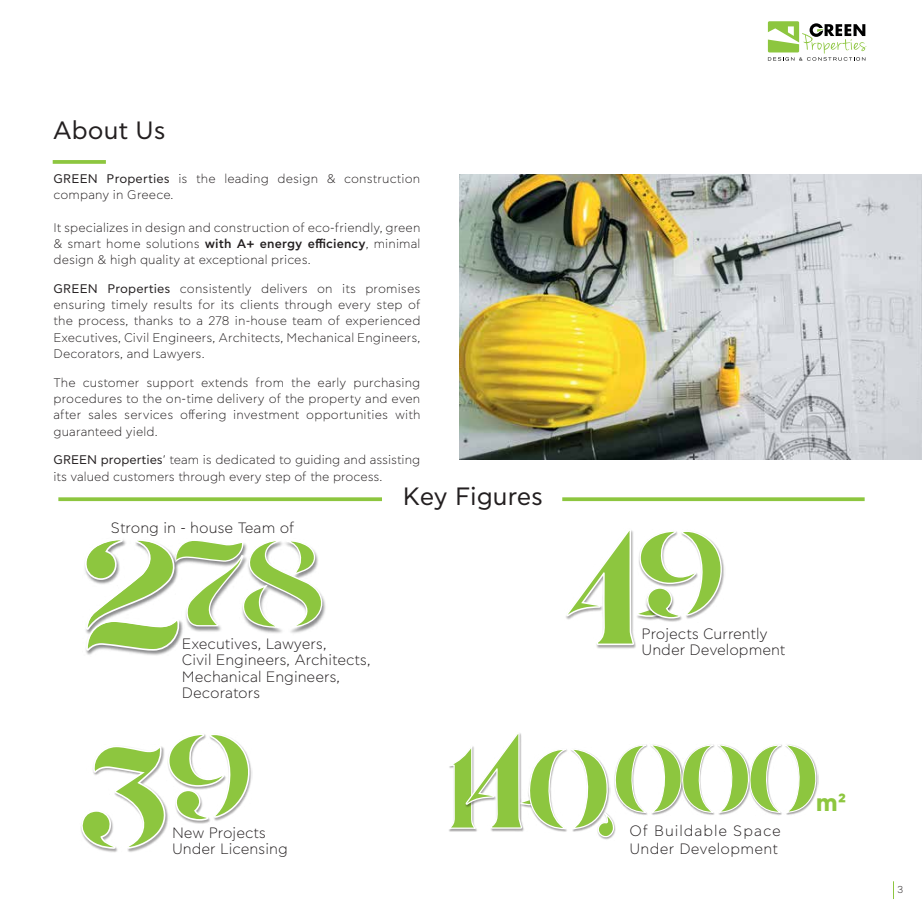
<style>
.page{position:relative;width:922px;height:922px;background:#fff}
.page>*{position:absolute;margin:0;border:0;box-sizing:border-box;transform-origin:0 0}
.t1{font:25px "CF Asty Std";color:#231f20}
.t2{font:700 24.75px "CF Asty Std";color:#8dc63f}
.t3{font:300 15px/16.2px "CF Asty Std";color:#231f20}
.t4{font:300 15px/18px "CF Asty Std";letter-spacing:.02em;color:#231f20}
.t5{font:300 12.5px/16.2px "CF Asty Std";letter-spacing:.01em;color:#231f20;text-align:justify}
.t6{font:300 10px "CF Asty Std";color:#231f20}
.s1{font-weight:400}
.s2{font-weight:500}
</style>
<div class="page">
<svg style="left:53px;top:160px;width:53px;height:4px"></svg>
<svg style="left:58px;top:497px;width:324px;height:4px"></svg>
<svg style="left:562px;top:497px;width:302px;height:4px"></svg>
<img style="left:596px;top:645px;width:40px;height:4px">
<svg style="left:566px;top:530px;width:158px;height:115px"></svg>
<img style="left:96px;top:848px;width:48px;height:4px">
<svg style="left:81px;top:734px;width:171px;height:114px"></svg>
<svg style="left:449px;top:733px;width:368px;height:107px"></svg>
<img style="left:86px;top:650px;width:85px;height:6px">
<svg style="left:84px;top:540px;width:242px;height:110px"></svg>
<svg style="left:767px;top:21px;width:99px;height:40px"></svg>
<img style="left:459px;top:174px;width:462px;height:286px">
<h1 class="t1" style="left:53px;top:116px;width:114px">About Us</h1>
<p class="t5" style="left:53px;top:171px;width:368px"><span class="s1">GREEN Properties</span> is the leading design &amp; construction company in Greece.</p>
<p class="t5" style="left:53px;top:219px;width:368px">It specializes in design and construction of eco-friendly, green &amp; smart home solutions <span class="s2">with A+ energy efficiency</span>, minimal design &amp; high quality at exceptional prices.</p>
<p class="t5" style="left:53px;top:281px;width:368px"><span class="s1">GREEN Properties</span> consistently delivers on its promises ensuring timely results for its clients through every step of the process, thanks to a 278 in-house team of experienced Executives, Civil Engineers, Architects, Mechanical Engineers, Decorators, and Lawyers.</p>
<p class="t5" style="left:53px;top:374px;width:368px">The customer support extends from the early purchasing procedures to the on-time delivery of the property and even after sales services offering investment opportunities with guaranteed yield.</p>
<p class="t5" style="left:53px;top:452px;width:368px"><span class="s1">GREEN properties</span>’ team is dedicated to guiding and assisting its valued customers through every step of the process.</p>
<p class="t3" style="left:111px;top:519px;width:185px">Strong in - house Team of</p>
<h1 class="t1" style="left:403px;top:482px;width:142px">Key Figures</h1>
<p class="t3" style="left:182px;top:636px;width:190px">Executives, Lawyers,<br>Civil Engineers, Architects,<br>Mechanical Engineers,<br>Decorators</p>
<p class="t3" style="left:172px;top:824px;width:117px">New Projects<br>Under Licensing</p>
<p class="t3" style="left:641px;top:625px;width:145px">Projects Currently<br>Under Development</p>
<p class="t4" style="left:629px;top:821px;width:153px">Of Buildable Space<br>Under Development</p>
<h2 class="t2" style="left:815px;top:787px;width:32px">m²</h2>
<p class="t6" style="left:897px;top:884px;width:7px">3</p>
</div>
